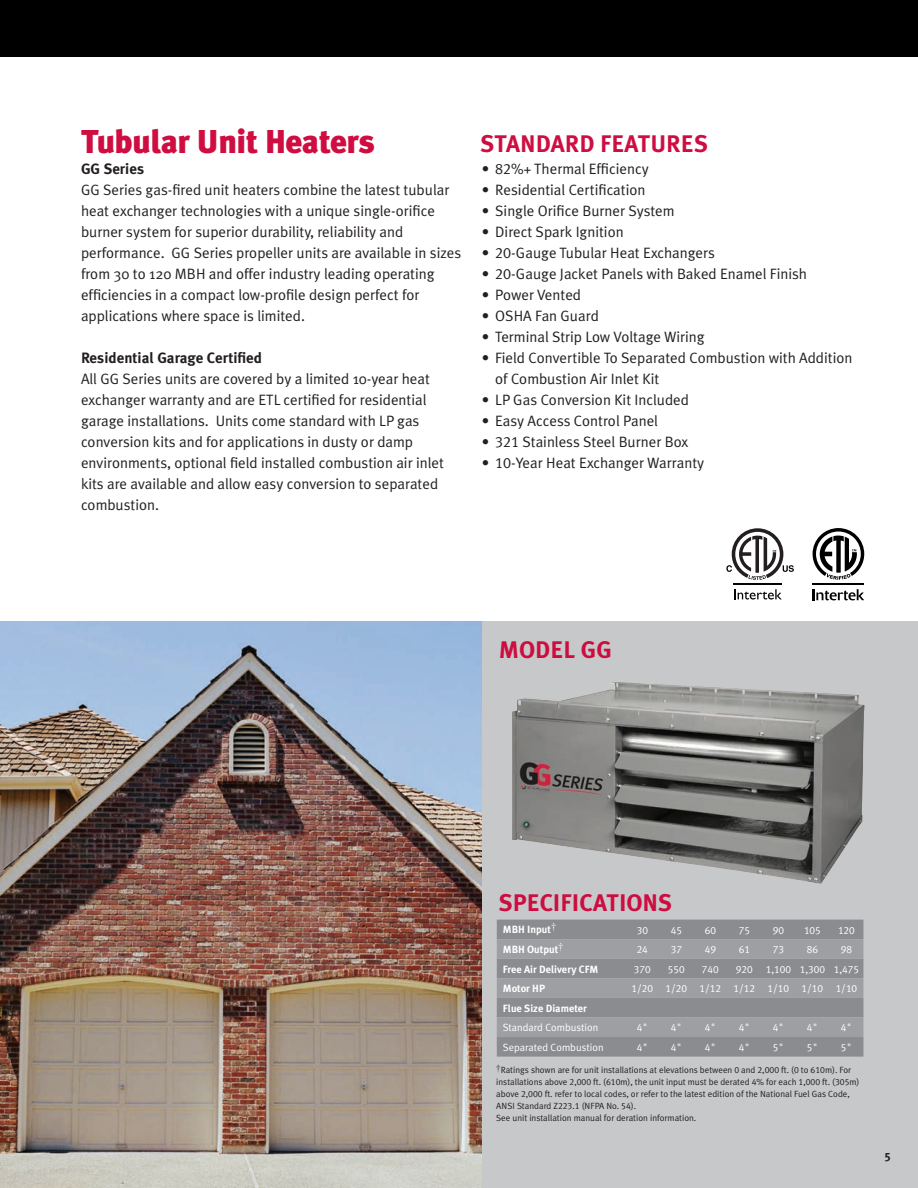
<style>
.page{position:relative;width:918px;height:1188px;background:#fff}
.page>*{position:absolute;margin:0;border:0;box-sizing:border-box;transform-origin:0 0}
.t1{font:900 33px "Meta Plus";letter-spacing:-.015em;color:#cf0d41}
.t2{font:24px "Meta Plus Bold Caps";color:#cd0d40}
.t3{font:24px "Meta Plus Bold Caps";color:#cf0d41}
.t4{font:15px/21px "Meta Plus Normal";color:#231f20}
.t5{font:12px "Meta Plus Bold Caps";color:#231f20}
.t6{font:10.5px "Meta Plus Normal Caps";color:#fff}
.t7{font:700 10.5px "Meta Plus";color:#fff}
.t8{font:10.5px "Meta Plus Normal";color:#fff}
.t9{font:9px/12px "Meta Plus Normal";color:#231f20}
.s1{font-family:"Meta Plus";font-weight:700}
.s2{font-family:"Meta Plus Normal Caps"}
</style>
<div class="page">
<div style="left:482px;top:621px;width:436px;height:567px;background:#c7c8ca"></div>
<div style="left:0;top:0;width:918px;height:57px;background:#000"></div>
<img style="left:512px;top:682px;width:353px;height:202px">
<img style="left:0;top:621px;width:482px;height:567px">
<div style="left:497px;top:920px;width:366px;height:137px;background:#8a8c8f"></div>
<svg style="left:497px;top:939px;width:366px;height:98px;background:#95979a"></svg>
<svg style="left:734px;top:589px;width:48px;height:11px"></svg>
<svg style="left:726px;top:528px;width:68px;height:52px"></svg>
<hr style="left:734px;top:584px;width:48px;height:1px;background:#040503">
<svg style="left:813px;top:589px;width:51px;height:11px"></svg>
<hr style="left:813px;top:584px;width:51px;height:1px;background:#000">
<svg style="left:813px;top:528px;width:51px;height:52px"></svg>
<p class="t1" style="left:81px;top:122px;width:295px">Tubular Unit Heaters</p>
<p class="t4" style="left:81px;top:158px;width:382px"><span class="s1">GG Series<br></span>GG Series gas-fired unit heaters combine the latest tubular heat exchanger technologies with a unique single-orifice burner system for superior durability, reliability and performance. GG Series propeller units are available in sizes from 30 to 120 MBH and offer industry leading operating efficiencies in a compact low-profile design perfect for applications where space is limited.</p>
<p class="t4" style="left:81px;top:347px;width:364px"><span class="s1">Residential Garage Certified<br></span>All GG Series units are covered by a limited 10-year heat exchanger warranty and are ETL certified for residential garage installations. Units come standard with LP gas conversion kits and for applications in dusty or damp environments, optional field installed combustion air inlet kits are available and allow easy conversion to separated combustion.</p>
<p class="t3" style="left:481px;top:129px;width:229px">STANDARD FEATURES</p>
<p class="t4" style="left:482px;top:158px;width:169px">• <span class="s2">82</span>%+ Thermal Efficiency</p>
<p class="t4" style="left:482px;top:179px;width:165px">• Residential Certification</p>
<p class="t4" style="left:482px;top:200px;width:195px">• Single Orifice Burner System</p>
<p class="t4" style="left:482px;top:221px;width:144px">• Direct Spark Ignition</p>
<p class="t4" style="left:482px;top:242px;width:235px">• <span class="s2">20</span>-Gauge Tubular Heat Exchangers</p>
<p class="t4" style="left:482px;top:263px;width:327px">• <span class="s2">20</span>-Gauge Jacket Panels with Baked Enamel Finish</p>
<p class="t4" style="left:482px;top:284px;width:101px">• Power Vented</p>
<p class="t4" style="left:482px;top:305px;width:119px">• OSHA Fan Guard</p>
<p class="t4" style="left:482px;top:326px;width:224px">• Terminal Strip Low Voltage Wiring</p>
<p class="t4" style="left:495px;top:347px;width:359px;text-indent:-14px">• Field Convertible To Separated Combustion with Addition of Combustion Air Inlet Kit</p>
<p class="t4" style="left:482px;top:389px;width:209px">• LP Gas Conversion Kit Included</p>
<p class="t4" style="left:482px;top:410px;width:178px">• Easy Access Control Panel</p>
<p class="t4" style="left:482px;top:431px;width:208px">• <span class="s2">321</span> Stainless Steel Burner Box</p>
<p class="t4" style="left:482px;top:452px;width:224px">• <span class="s2">10</span>-Year Heat Exchanger Warranty</p>
<p class="t2" style="left:499px;top:636px;width:114px">MODEL GG</p>
<p class="t2" style="left:499px;top:889px;width:175px">SPECIFICATIONS</p>
<p class="t7" style="left:503px;top:924px;width:55px">MBH Input<sup>†</sup></p>
<p class="t6" style="left:637px;top:924px;width:13px">30</p>
<p class="t6" style="left:671px;top:924px;width:13px">45</p>
<p class="t6" style="left:705px;top:924px;width:13px">60</p>
<p class="t6" style="left:739px;top:924px;width:13px">75</p>
<p class="t6" style="left:773px;top:924px;width:13px">90</p>
<p class="t6" style="left:804px;top:924px;width:18px">105</p>
<p class="t6" style="left:838px;top:924px;width:18px">120</p>
<p class="t7" style="left:503px;top:943px;width:62px">MBH Output<sup>†</sup></p>
<p class="t6" style="left:637px;top:943px;width:13px">24</p>
<p class="t6" style="left:671px;top:943px;width:13px">37</p>
<p class="t6" style="left:705px;top:943px;width:13px">49</p>
<p class="t6" style="left:739px;top:943px;width:13px">61</p>
<p class="t6" style="left:773px;top:943px;width:13px">73</p>
<p class="t6" style="left:807px;top:943px;width:13px">86</p>
<p class="t6" style="left:841px;top:943px;width:13px">98</p>
<p class="t7" style="left:503px;top:963px;width:97px">Free Air Delivery CFM</p>
<p class="t6" style="left:634px;top:963px;width:18px">370</p>
<p class="t6" style="left:668px;top:963px;width:18px">550</p>
<p class="t6" style="left:702px;top:963px;width:18px">740</p>
<p class="t6" style="left:736px;top:963px;width:18px">920</p>
<p class="t6" style="left:766px;top:963px;width:27px">1,100</p>
<p class="t6" style="left:800px;top:963px;width:27px">1,300</p>
<p class="t6" style="left:834px;top:963px;width:27px">1,475</p>
<p class="t7" style="left:503px;top:982px;width:44px">Motor HP</p>
<p class="t6" style="left:632px;top:983px;width:23px">1/20</p>
<p class="t6" style="left:666px;top:983px;width:23px">1/20</p>
<p class="t6" style="left:700px;top:983px;width:23px">1/12</p>
<p class="t6" style="left:734px;top:983px;width:23px">1/12</p>
<p class="t6" style="left:768px;top:983px;width:23px">1/10</p>
<p class="t6" style="left:802px;top:983px;width:23px">1/10</p>
<p class="t6" style="left:836px;top:983px;width:23px">1/10</p>
<p class="t7" style="left:503px;top:1002px;width:86px">Flue Size Diameter</p>
<p class="t8" style="left:503px;top:1022px;width:97px">Standard Combustion</p>
<p class="t6" style="left:637px;top:1022px;width:13px">4"</p>
<p class="t6" style="left:671px;top:1022px;width:13px">4"</p>
<p class="t6" style="left:705px;top:1022px;width:13px">4"</p>
<p class="t6" style="left:739px;top:1022px;width:13px">4"</p>
<p class="t6" style="left:773px;top:1022px;width:13px">4"</p>
<p class="t6" style="left:807px;top:1022px;width:13px">4"</p>
<p class="t6" style="left:841px;top:1022px;width:13px">4"</p>
<p class="t8" style="left:503px;top:1041px;width:102px">Separated Combustion</p>
<p class="t6" style="left:637px;top:1041px;width:13px">4"</p>
<p class="t6" style="left:671px;top:1041px;width:13px">4"</p>
<p class="t6" style="left:705px;top:1041px;width:13px">4"</p>
<p class="t6" style="left:739px;top:1041px;width:13px">4"</p>
<p class="t6" style="left:773px;top:1041px;width:13px">5"</p>
<p class="t6" style="left:807px;top:1041px;width:13px">5"</p>
<p class="t6" style="left:841px;top:1041px;width:13px">5"</p>
<p class="t9" style="left:496px;top:1064px;width:365px"><sup>†</sup>Ratings shown are for unit installations at elevations between <span class="s2">0</span> and <span class="s2">2,000</span> ft. (<span class="s2">0</span> to <span class="s2">610</span>m). For installations above <span class="s2">2,000</span> ft. (<span class="s2">610</span>m), the unit input must be derated <span class="s2">4</span>% for each <span class="s2">1,000</span> ft. (<span class="s2">305</span>m) above <span class="s2">2,000</span> ft. refer to local codes, or refer to the latest edition of the National Fuel Gas Code, ANSI Standard Z<span class="s2">223.1</span> (NFPA No. <span class="s2">54</span>).</p>
<p class="t9" style="left:496px;top:1112px;width:202px">See unit installation manual for deration information.</p>
<p class="t5" style="left:885px;top:1150px;width:8px">5</p>
</div>
